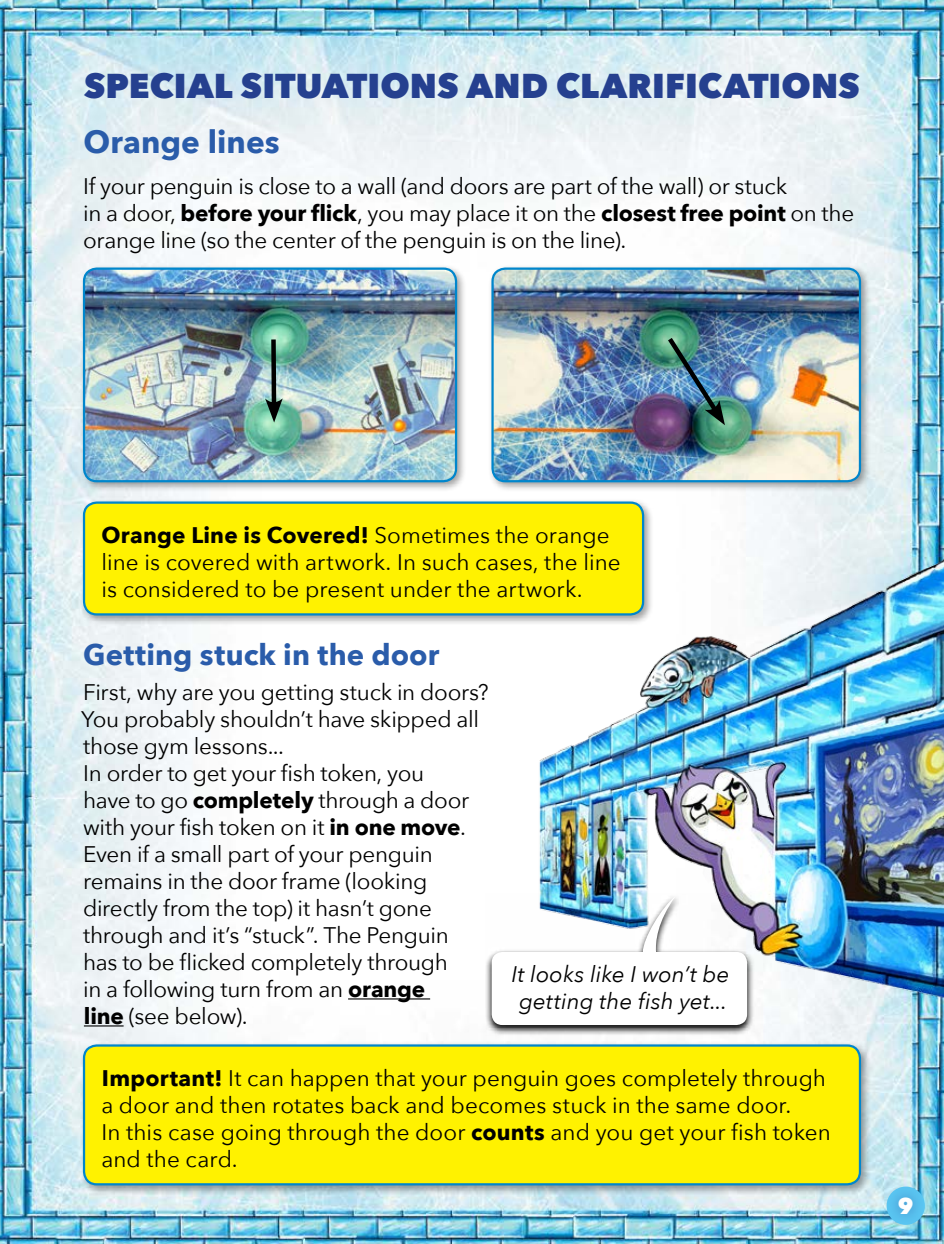
<style>
.page{position:relative;width:944px;height:1244px;background:#fff}
.page>*{position:absolute;margin:0;border:0;box-sizing:border-box;transform-origin:0 0}
.t1{font:800 34.43px "Avenir Next";letter-spacing:.005em;color:#25408f}
.t2{font:700 31.5px "Avenir Next";color:#2a5caa}
.t3{font:700 29.25px "Avenir Next";letter-spacing:.005em;color:#2a5caa}
.t4{font:22.5px/27px "Avenir Next";letter-spacing:-.01em;color:#000}
.t5{font:italic 22.5px/27px "Avenir Next";letter-spacing:.005em;color:#000;text-align:center}
.t6{font:800 22.5px "Avenir Next";color:#fff}
.s1{font-weight:700}
</style>
<div class="page">
<img style="left:0;top:0;width:944px;height:1244px">
<div style="left:79px;top:264px;width:388px;height:228px;background:#000;opacity:.37"></div>
<img style="left:84px;top:269px;width:372px;height:212px">
<div style="left:83px;top:267px;width:374px;height:215px;border:2px solid #0086cc;border-radius:13px"></div>
<div style="left:271px;top:339px;width:5px;height:68px;background:#000"></div>
<svg style="left:265px;top:398px;width:18px;height:24px"></svg>
<div style="left:488px;top:264px;width:383px;height:228px;background:#000;opacity:.37"></div>
<img style="left:493px;top:269px;width:367px;height:212px">
<div style="left:491px;top:267px;width:370px;height:215px;border:2px solid #0086cc;border-radius:13px"></div>
<img style="left:664px;top:333px;width:61px;height:92px">
<img style="left:518px;top:529px;width:426px;height:484px">
<svg style="left:485px;top:893px;width:269px;height:142px"></svg>
<svg style="left:492px;top:896px;width:255px;height:129px"></svg>
<div style="left:886px;top:1184px;width:40px;height:42px;background:#25408f;opacity:.5"></div>
<hr style="left:348px;top:998px;width:82px;height:1px;background:#000">
<hr style="left:84px;top:1025px;width:40px;height:1px;background:#000">
<div style="left:79px;top:498px;width:575px;height:127px;background:#000;opacity:.37"></div>
<div style="left:84px;top:503px;width:559px;height:111px;background:#fff200;border-radius:13px"></div>
<div style="left:83px;top:501px;width:561px;height:114px;border:2px solid #0086cc;border-radius:13px"></div>
<div style="left:79px;top:1040px;width:792px;height:155px;background:#000;opacity:.37"></div>
<div style="left:84px;top:1045px;width:776px;height:139px;background:#fff200;border-radius:13px"></div>
<div style="left:83px;top:1044px;width:778px;height:141px;border:2px solid #0086cc;border-radius:13px"></div>
<h1 class="t1" style="left:84px;top:65px;width:777px">SPECIAL SITUATIO NS AND CLARIFICATIO NS</h1>
<h2 class="t2" style="left:83px;top:114px;width:198px">Orange lines</h2>
<p class="t4" style="left:83px;top:172px;width:772px">If your penguin is close to a wall (and doors are part of the wall) or stuck<br>in a door, <span class="s1">before your flick</span>, you may place it on the <span class="s1">closest free point</span> on the orange line (so the center of the penguin is on the line).</p>
<p class="t4" style="left:101px;top:520px;width:521px"><span class="s1">Orange Line is Covered!</span> Sometimes the orange line is covered with artwork. In such cases, the line is considered to be present under the artwork.</p>
<h3 class="t3" style="left:83px;top:629px;width:358px">Getting stuck in the door</h3>
<p class="t4" style="left:81px;top:678px;width:409px">First, why are you getting stuck in doors?<br>You probably shouldn’t have skipped all those gym lessons...<br>In order to get your fish token, you<br>have to go <span class="s1">completely</span> through a door with your fish token on it <span class="s1">in one move</span>.<br>Even if a small part of your penguin remains in the door frame (looking directly from the top) it hasn’t gone through and it’s “stuck”. The Penguin<br>has to be flicked completely through<br>in a following turn from an <span class="s1">orange<br>line</span> (see below).</p>
<p class="t5" style="left:511px;top:960px;width:220px">It looks like I won’t be getting the fish yet...</p>
<p class="t4" style="left:101px;top:1063px;width:731px"><span class="s1">Important!</span> It can happen that your penguin goes completely through a door and then rotates back and becomes stuck in the same door.<br>In this case going through the door <span class="s1">counts</span> and you get your fish token and the card.</p>
<p class="t6" style="left:898px;top:1192px;width:17px">9</p>
</div>
